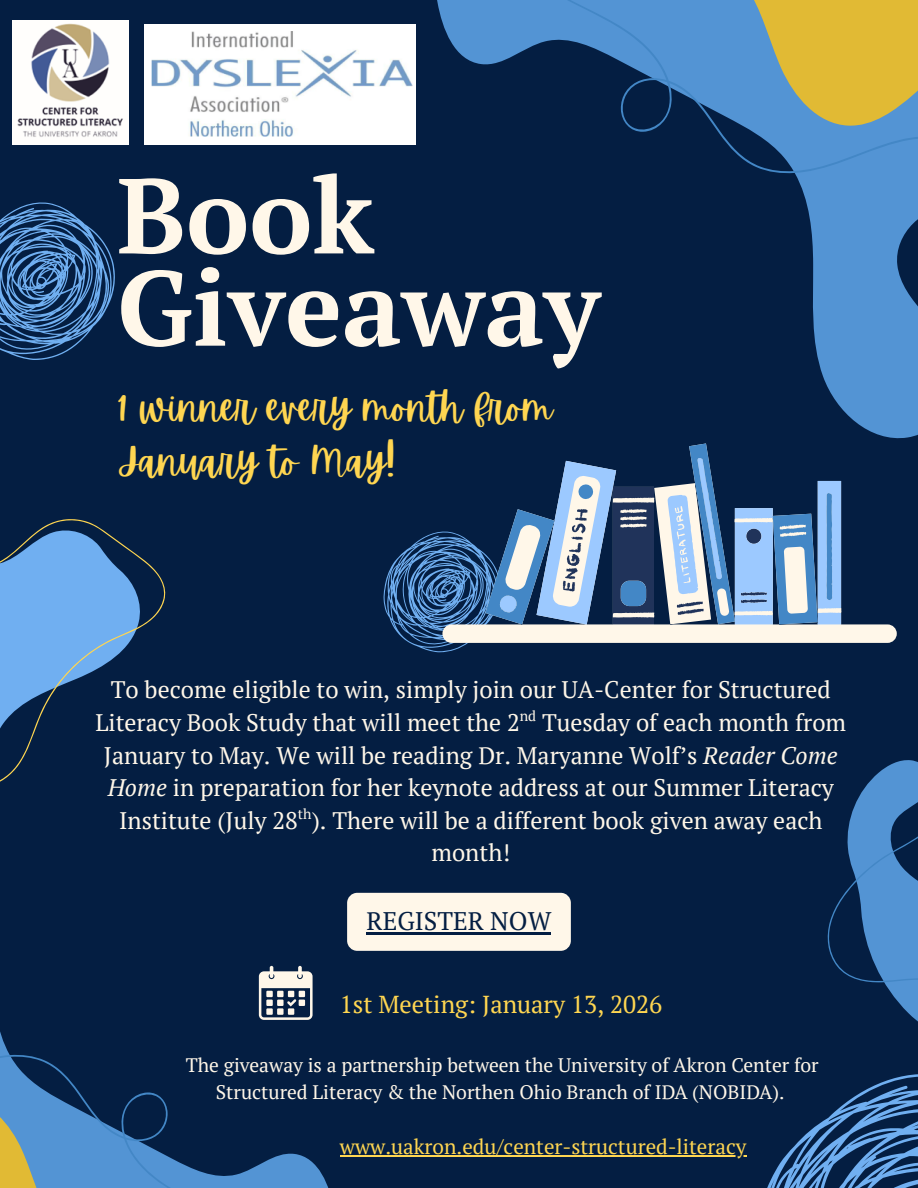
<style>
.page{position:relative;width:918px;height:1188px;background:#041e42}
.page>*{position:absolute;margin:0;border:0;box-sizing:border-box;transform-origin:0 0}
.t1{font:700 106.35px/92.2px "PT Serif";color:#fff7e9}
.t2{font:39.15px/54px "Apricots";color:#ffd651}
.t3{font:25.35px "PT Serif";color:#041e42}
.t4{font:24.45px "PT Serif";color:#ffd651}
.t5{font:23.85px/32.7px "PT Serif";color:#fff7e9;text-align:center}
.t6{font:20.85px "PT Serif";color:#ffd651}
.t7{font:19.5px/27px "PT Serif";color:#fff7e9;text-align:center}
.t8{font:14.4px "PT Serif";color:#fff7e9}
.s1{font-style:italic}
</style>
<div class="page">
<svg style="left:252px;top:965px;width:77px;height:223px"></svg>
<svg style="left:0;top:1032px;width:252px;height:156px"></svg>
<div style="left:347px;top:893px;width:224px;height:58px;background:#fff7e9"></div>
<hr style="left:367px;top:932px;width:184px;height:2px;background:#041e42">
<svg style="left:259px;top:966px;width:54px;height:54px"></svg>
<svg style="left:437px;top:0;width:481px;height:439px"></svg>
<svg style="left:528px;top:0;width:390px;height:312px"></svg>
<svg style="left:383px;top:531px;width:85px;height:121px"></svg>
<svg style="left:442px;top:481px;width:455px;height:162px"></svg>
<svg style="left:500px;top:480px;width:341px;height:145px;background:#9dc1ec"></svg>
<svg style="left:485px;top:443px;width:347px;height:181px"></svg>
<svg style="left:767px;top:1074px;width:151px;height:114px"></svg>
<svg style="left:0;top:202px;width:115px;height:158px"></svg>
<svg style="left:827px;top:760px;width:91px;height:262px"></svg>
<svg style="left:0;top:519px;width:165px;height:263px"></svg>
<img style="left:13px;top:20px;width:116px;height:124px">
<img style="left:145px;top:25px;width:271px;height:119px">
<hr style="left:340px;top:1156px;width:406px;height:1px;background:#ffd651">
<h1 class="t1" style="left:117px;top:167px;width:485px">Book<br>Giveaway</h1>
<h2 class="t2" style="left:117px;top:381px;width:437px">1 winner every month from<br>January to May!</h2>
<p class="t5" style="left:95px;top:673px;width:752px">To become eligible to win, simply join our UA-Center for Structured Literacy Book Study that will meet the 2 Tuesday of each month from January to May. We will be reading Dr. Maryanne Wolf’s <span class="s1">Reader Come Home</span> in preparation for her keynote address at our Summer Literacy Institute (July 28 ). There will be a different book given away each month!</p>
<p class="t8" style="left:520px;top:706px;width:18px">nd</p>
<p class="t8" style="left:298px;top:804px;width:15px">th</p>
<p class="t3" style="left:367px;top:904px;width:186px">REGISTER NOW</p>
<h4 class="t4" style="left:340px;top:988px;width:324px">1st Meeting: January 13, 2026</h4>
<p class="t7" style="left:186px;top:1051px;width:634px">The giveaway is a partnership between the University of Akron Center for<br>Structured Literacy &amp; the Northen Ohio Branch of IDA (NOBIDA).</p>
<p class="t6" style="left:340px;top:1133px;width:408px">www.uakron.edu/center-structured-literacy</p>
</div>
